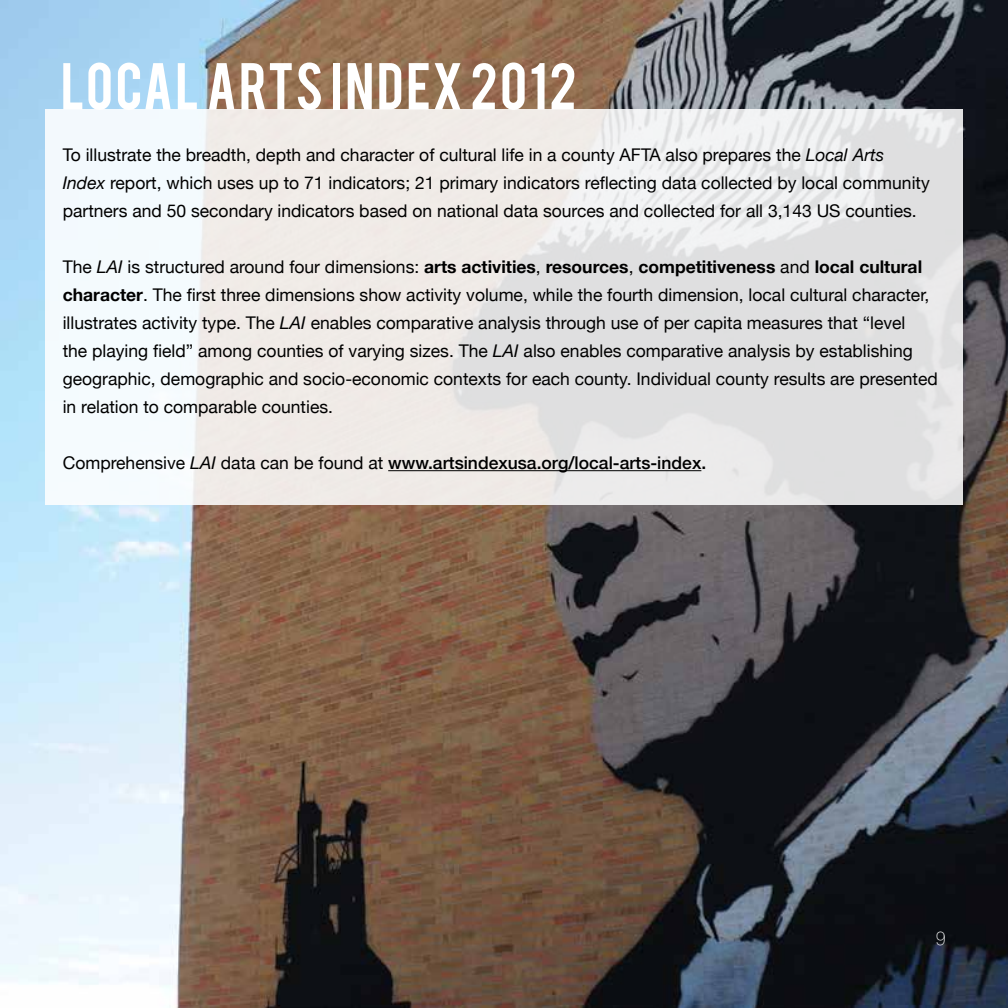
<style>
.page{position:relative;width:1008px;height:1008px;background:#fff}
.page>*{position:absolute;margin:0;border:0;box-sizing:border-box;transform-origin:0 0}
.t1{font:51.98px "Bebas";letter-spacing:.045em;color:#fff}
.t2{font:condensed 19.25px "Lane";color:#fff}
.t3{font:17.5px/28px "Helvetica Neue";color:#000}
.t4{font:500 17.5px "Helvetica Neue";color:#000}
.s1{font-style:italic}
.s2{font-weight:700}
.s3{font-weight:400}
.s4{font-weight:400;font-style:italic}
</style>
<div class="page">
<img style="left:0;top:0;width:1008px;height:1008px">
<svg style="left:45px;top:109px;width:918px;height:396px"></svg>
<hr style="left:388px;top:470px;width:313px;height:1px;background:#000">
<h1 class="t1" style="left:61px;top:48px;width:517px">LOCAL ARTS INDEX 2012</h1>
<p class="t3" style="left:63px;top:140px;width:869px">To illustrate the breadth, depth and character of cultural life in a county AFTA also prepares the <span class="s1">Local Arts<br>Index</span> report, which uses up to 71 indicators; 21 primary indicators reflecting data collected by local community partners and 50 secondary indicators based on national data sources and collected for all 3,143 US counties.</p>
<p class="t3" style="left:63px;top:252px;width:877px">The <span class="s1">LAI</span> is structured around four dimensions: <span class="s2">arts activities</span>, <span class="s2">resources</span>, <span class="s2">competitiveness</span> and <span class="s2">local cultural character</span>. The first three dimensions show activity volume, while the fourth dimension, local cultural character, illustrates activity type. The <span class="s1">LAI</span> enables comparative analysis through use of per capita measures that “level<br>the playing field” among counties of varying sizes. The <span class="s1">LAI</span> also enables comparative analysis by establishing geographic, demographic and socio-economic contexts for each county. Individual county results are presented in relation to comparable counties.</p>
<p class="t4" style="left:63px;top:449px;width:645px"><span class="s3">Comprehensive</span> <span class="s4">LAI</span> <span class="s3">data can be found at</span> www.artsindexusa.org/local-arts-index.</p>
<p class="t2" style="left:936px;top:926px;width:12px">9</p>
</div>
